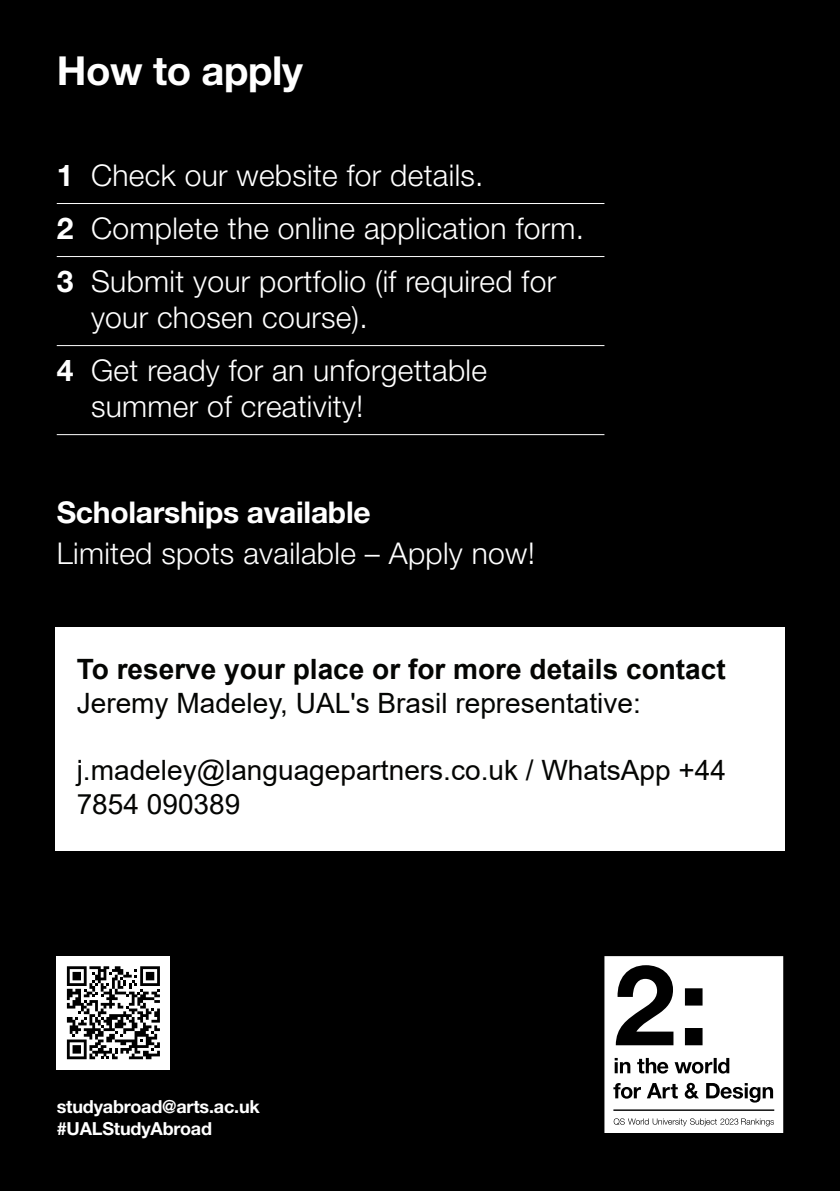
<style>
.page{position:relative;width:840px;height:1191px;background:#fff}
.page>*{position:absolute;margin:0;border:0;box-sizing:border-box;transform-origin:0 0}
.t1{font:700 40px "Helvetica Neue LT Std";letter-spacing:-.01em;color:#fff}
.t2{font:300 30px/53px "Helvetica Neue LT Std";letter-spacing:.01em;color:#fff}
.t3{font:700 30px "Helvetica Neue LT Std";letter-spacing:-.01em;color:#fff}
.t4{font:28px/33.6px "Arial";color:#040503}
.t5{font:700 28px "Arial";color:#040503}
.t6{font:700 18px/22px "Helvetica Neue LT Std";letter-spacing:-.01em;color:#fff}
.s1{font-weight:700}
</style>
<div class="page">
<div style="left:0;top:0;width:839px;height:1191px;background:#000"></div>
<hr style="left:57px;top:203px;width:547px;height:1px;background:#fff">
<hr style="left:57px;top:256px;width:547px;height:1px;background:#fff">
<hr style="left:57px;top:345px;width:547px;height:1px;background:#fff">
<hr style="left:57px;top:434px;width:547px;height:1px;background:#fff">
<svg style="left:604px;top:956px;width:178px;height:177px;background:#d2d2d2"></svg>
<div style="left:57px;top:956px;width:113px;height:113px;background:#fff"></div>
<svg style="left:67px;top:966px;width:93px;height:93px"></svg>
<div style="left:56px;top:627px;width:728px;height:223px;background:#fff"></div>
<h1 class="t1" style="left:57px;top:46px;width:247px">How to apply</h1>
<p class="t2" style="left:57px;top:148px;width:528px"><span class="s1">1</span> Check our website for details.<br><span class="s1">2</span> Complete the online application form.<br><span class="s1">3</span> Submit your portfolio (if required for</p>
<p class="t2" style="left:57px;top:290px;width:431px;text-indent:34px">your chosen course).<br><span class="s1">4</span> Get ready for an unforgettable</p>
<p class="t2" style="left:91px;top:379px;width:274px">summer of creativity!</p>
<p class="t3" style="left:57px;top:493px;width:315px">Scholarships available</p>
<p class="t2" style="left:57px;top:526px;width:479px">Limited spots available – Apply now!</p>
<p class="t5" style="left:77px;top:649px;width:650px">To reserve your place or for more details contact</p>
<p class="t4" style="left:77px;top:686px;width:565px">Jeremy Madeley, UAL's Brasil representative:</p>
<p class="t4" style="left:77px;top:753px;width:650px">j.madeley@languagepartners.co.uk / WhatsApp +44<br>7854 090389</p>
<p class="t6" style="left:57px;top:1095px;width:204px">studyabroad@arts.ac.uk #UALStudyAbroad</p>
</div>
